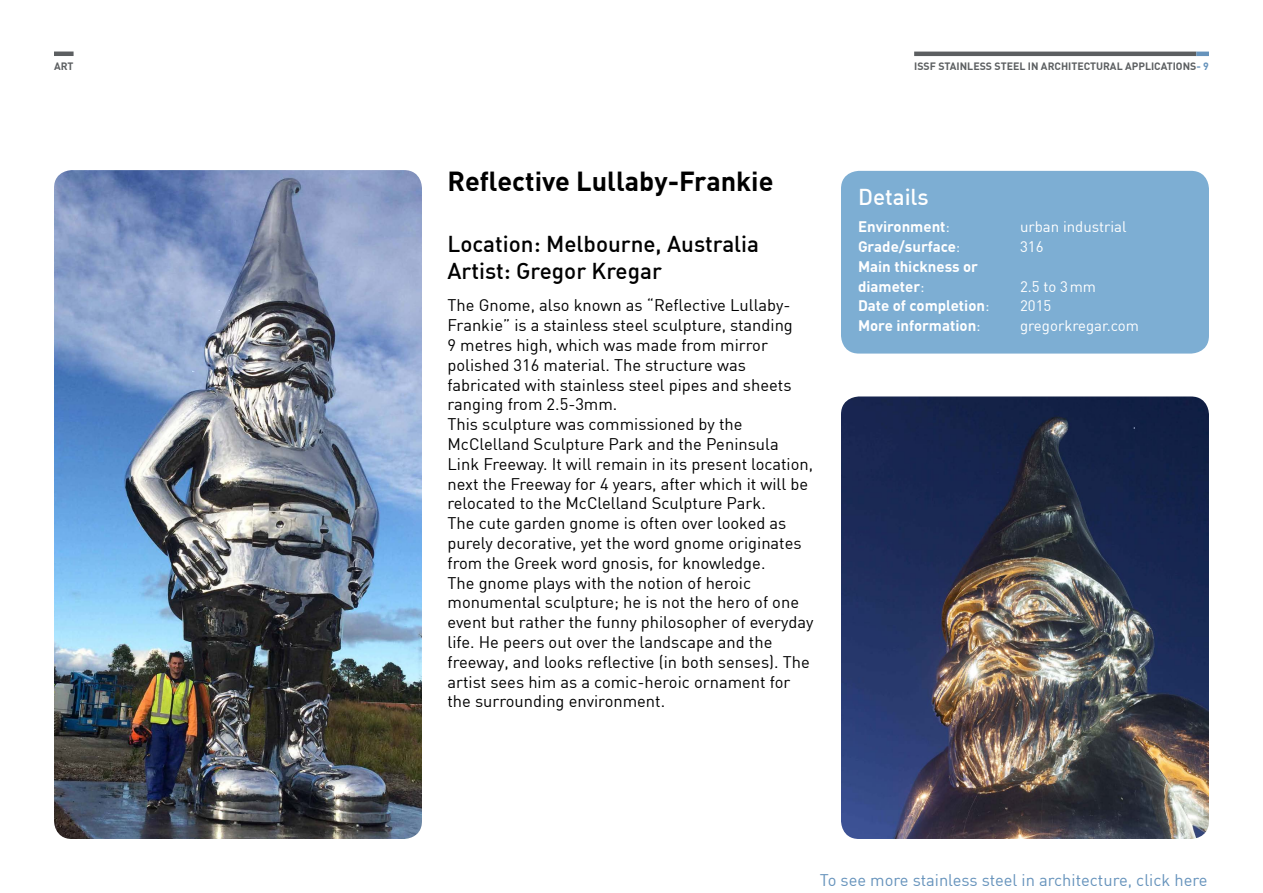
<style>
.page{position:relative;width:1263px;height:893px;background:#fff}
.page>*{position:absolute;margin:0;border:0;box-sizing:border-box;transform-origin:0 0}
._02_Header_1{font:700 27px "DIN";color:#000}
._02_Header_2{font:22.5px/27px "DIN Medium Alternate";color:#000}
._02_Header_blue_boxe{font:22.5px "DIN Medium Alternate";color:#fff}
._03_Body_text{font:16.5px/19.8px "DIN";color:#000}
._03_Body_text-2{font:16.5px "DIN";color:#6693bc}
._03_Body_text_blue_b{font:700 15px "DIN";color:#fff}
._03_Body_text_blue_b-2{font:15px "DIN";color:#fff}
.Naam_CEO{font:700 10.5px "DIN";color:#5c5f61}
.s1{color:#6693bc}
.s2{font-weight:400}
</style>
<div class="page">
<hr style="left:914px;top:52px;width:282px;height:4px;background:#5c5f61">
<hr style="left:1196px;top:52px;width:13px;height:4px;background:#6693bc">
<div style="left:841px;top:171px;width:368px;height:183px;background:#7daed3;border-radius:18px"></div>
<img style="left:54px;top:170px;width:368px;height:669px">
<img style="left:841px;top:396px;width:368px;height:443px">
<hr style="left:54px;top:52px;width:20px;height:4px;background:#5c5f61">
<p class="Naam_CEO" style="left:54px;top:60px;width:21px">ART</p>
<p class="_02_Header_1" style="left:447px;top:164px;width:327px">Reflective Lullaby-Frankie</p>
<p class="_02_Header_2" style="left:447px;top:230px;width:313px">Location: Melbourne, Australia<br>Artist: Gregor Kregar</p>
<p class="_03_Body_text" style="left:447px;top:295px;width:347px">The Gnome, also known as “Reflective Lullaby-Frankie” is a stainless steel sculpture, standing 9 metres high, which was made from mirror polished 316 material. The structure was fabricated with stainless steel pipes and sheets ranging from 2.5-3mm.</p>
<p class="_03_Body_text" style="left:447px;top:414px;width:367px">This sculpture was commissioned by the McClelland Sculpture Park and the Peninsula Link Freeway. It will remain in its present location, next the Freeway for 4 years, after which it will be relocated to the McClelland Sculpture Park.</p>
<p class="_03_Body_text" style="left:447px;top:513px;width:368px">The cute garden gnome is often over looked as purely decorative, yet the word gnome originates from the Greek word gnosis, for knowledge.<br>The gnome plays with the notion of heroic monumental sculpture; he is not the hero of one event but rather the funny philosopher of everyday life. He peers out over the landscape and the freeway, and looks reflective (in both senses). The artist sees him as a comic-heroic ornament for the surrounding environment.</p>
<p class="Naam_CEO" style="left:914px;top:60px;width:296px">ISSF STAINLESS STEEL IN ARCHITECTURAL APPLICATIONS<span class="s1">- 9</span></p>
<p class="_02_Header_blue_boxe" style="left:858px;top:183px;width:72px">Details</p>
<p class="_03_Body_text_blue_b" style="left:858px;top:217px;width:93px">Environment<span class="s2">:</span></p>
<p class="_03_Body_text_blue_b-2" style="left:1020px;top:217px;width:108px">urban industrial</p>
<p class="_03_Body_text_blue_b" style="left:858px;top:237px;width:104px">Grade/surface<span class="s2">:</span></p>
<p class="_03_Body_text_blue_b-2" style="left:1020px;top:237px;width:25px">316</p>
<p class="_03_Body_text_blue_b" style="left:858px;top:257px;width:122px">Main thickness or</p>
<p class="_03_Body_text_blue_b" style="left:858px;top:276px;width:68px">diameter<span class="s2">:</span></p>
<p class="_03_Body_text_blue_b-2" style="left:1020px;top:277px;width:78px">2.5 to 3mm</p>
<p class="_03_Body_text_blue_b" style="left:858px;top:296px;width:133px">Date of completion<span class="s2">:</span></p>
<p class="_03_Body_text_blue_b-2" style="left:1020px;top:297px;width:33px">2015</p>
<p class="_03_Body_text_blue_b" style="left:858px;top:316px;width:124px">More information<span class="s2">:</span></p>
<p class="_03_Body_text_blue_b-2" style="left:1020px;top:316px;width:120px">gregorkregar.com</p>
<p class="_03_Body_text-2" style="left:820px;top:869px;width:389px">To see more stainless steel in architecture, click here</p>
</div>
